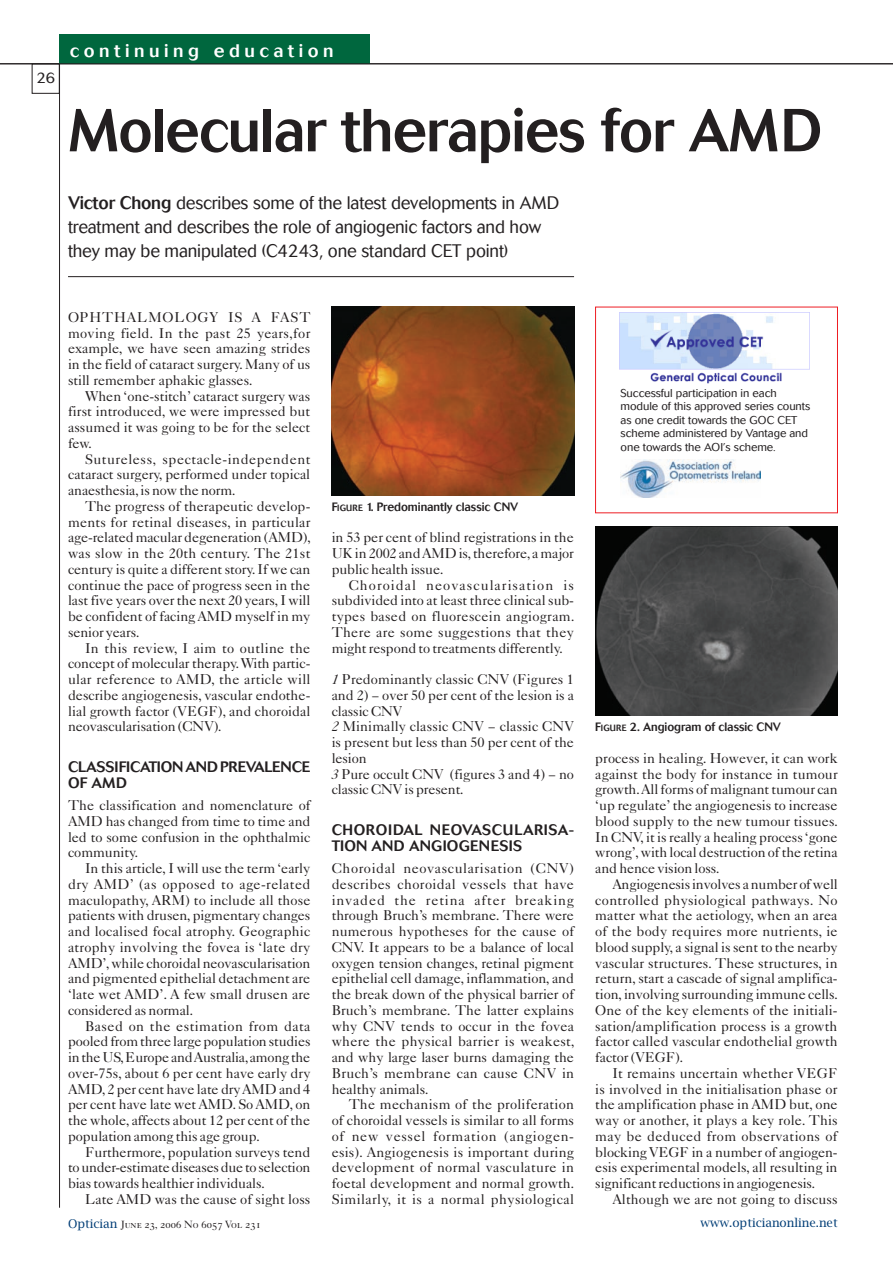
<style>
.page{position:relative;width:893px;height:1263px;background:#fff}
.page>*{position:absolute;margin:0;border:0;box-sizing:border-box;transform-origin:0 0}
.FEAThead{font:500 60px "Cosmos";letter-spacing:-.015em;color:#231f20;scale:.95 1}
.FEATintro___rule{font:300 18px/24px "Cosmos";letter-spacing:-.01em;color:#231f20;scale:.95 1}
.t1{font:500 18px "Cosmos";color:#fff}
.xhead1{font:500 15px/15.8px "Cosmos";letter-spacing:.015em;color:#231f20}
.xhead1-2{font:500 15px/15.8px "Cosmos";letter-spacing:-.005em;color:#231f20}
.t2{font:300 15px "Cosmos";color:#231f20}
._1__FEATtxt{font:14.25px/15.8px "Caslon 540 LT Std";color:#231f20;text-align:justify}
._1__FEATtxt_NI{font:14.25px/15.8px "Caslon 540 LT Std";letter-spacing:.015em;color:#231f20;text-align:justify}
._4__Caption{font:500 12px "Cosmos";letter-spacing:-.005em;color:#231f20;scale:.95 1}
.t3{font:12px "Lucida Bright";color:#003d76}
._5__FEAT_table_txt{font:300 11.25px/13.5px "Cosmos";letter-spacing:-.005em;color:#231f20}
.t4{font:10.5px "Caslon 540 LT Std";color:#231f20}
.s1{font-weight:500}
.s2{font-size:9px}
.s3{font-style:italic}
.s4{font-family:"Lucida Bright";font-size:12px;color:#003d76}
</style>
<div class="page">
<hr style="left:59px;top:64px;width:1px;height:1144px;background:#231f20">
<div style="left:32px;top:64px;width:28px;height:30px;border:1px solid #231f20"></div>
<div style="left:59px;top:34px;width:311px;height:30px;background:#00673e"></div>
<hr style="left:0;top:64px;width:893px;height:1px;background:#231f20">
<div style="left:595px;top:307px;width:243px;height:206px;border:1px solid #ee1d23"></div>
<img style="left:621px;top:460px;width:140px;height:38px">
<img style="left:619px;top:313px;width:191px;height:70px">
<img style="left:332px;top:306px;width:242px;height:189px">
<img style="left:595px;top:527px;width:243px;height:189px">
<hr style="left:68px;top:276px;width:506px;height:1px;background:#231f20">
<p class="t2" style="left:37px;top:69px;width:20px">26</p>
<p class="t1" style="left:70px;top:40px;width:265px">continuing education</p>
<p class="FEAThead" style="left:68px;top:96px;width:789px">Molecular therapies for AMD</p>
<p class="FEATintro___rule" style="left:68px;top:191px;width:519px"><span class="s1">Victor Chong</span> describes some of the latest developments in AMD treatment and describes the role of angiogenic factors and how they may be manipulated (C4243, one standard CET point)</p>
<p class="_1__FEATtxt_NI" style="left:68px;top:309px;width:244px">Ophthalmology is a fast moving field. In the past 25 years,for example, we have seen amazing strides in the field of cataract surgery. Many of us still remember aphakic glasses.</p>
<p class="_1__FEATtxt" style="left:68px;top:388px;width:244px;text-indent:17px">When ‘one-stitch’ cataract surgery was first introduced, we were impressed but assumed it was going to be for the select few.</p>
<p class="_1__FEATtxt" style="left:68px;top:451px;width:244px;text-indent:17px">Sutureless, spectacle-independent cataract surgery, performed under topical anaesthesia, is now the norm.</p>
<p class="_1__FEATtxt" style="left:68px;top:498px;width:244px;text-indent:17px">The progress of therapeutic develop&shy;ments for retinal diseases, in particular age-related macular degeneration (AM D), was slow in the 20th century. The 21st century is quite a different story. If we can continue the pace of progress seen in the last five years over the next 20 years, I will be confident of facing AM D myself in my senior years.</p>
<p class="_1__FEATtxt" style="left:68px;top:640px;width:244px;text-indent:17px">In this review, I aim to outline the concept of molecular therapy. With partic&shy;ular reference to AM D, the article will describe angiogenesis, vascular endothe&shy;lial growth factor (VEGF), and choroidal neovascularisation (CNV).</p>
<p class="xhead1-2" style="left:68px;top:759px;width:244px">Classification and Prevalence of AMD</p>
<p class="_1__FEATtxt_NI" style="left:68px;top:797px;width:245px">The classification and nomenclature of AM D has changed from time to time and led to some confusion in the ophthalmic community.</p>
<p class="_1__FEATtxt" style="left:68px;top:860px;width:244px;text-indent:17px">In this article, I will use the term ‘early dry AM D’ (as opposed to age-related maculopathy, ARM) to include all those patients with drusen, pigmentary changes and localised focal atrophy. Geographic atrophy involving the fovea is ‘late dry AM D’, while choroidal neovascularisation and pigmented epithelial detachment are ‘late wet AM D’. A few small drusen are considered as normal.</p>
<p class="_1__FEATtxt" style="left:68px;top:1018px;width:244px;text-indent:17px">Based on the estimation from data pooled from three large population studies in the US, Europe and Australia, among the over-75s, about 6 per cent have early dry AM D, 2 per cent have late dry AM D and 4 per cent have late wet AM D. So AM D, on the whole, affects about 12 per cent of the population among this age group.</p>
<p class="_1__FEATtxt" style="left:68px;top:1144px;width:244px;text-indent:17px">Furthermore, population surveys tend to under-estimate diseases due to selection bias towards healthier individuals.</p>
<p class="_1__FEATtxt" style="left:85px;top:1191px;width:227px">Late AM D was the cause of sight loss</p>
<p class="_4__Caption" style="left:332px;top:500px;width:189px">F<span class="s2">igure</span> 1. Predominantly classic CNV</p>
<p class="_1__FEATtxt" style="left:332px;top:529px;width:244px">in 53 per cent of blind registrations in the UK in 2002 and AM D is, therefore, a major public health issue.</p>
<p class="_1__FEATtxt" style="left:332px;top:577px;width:244px;text-indent:17px">Choroidal neovascularisation is subdivided into at least three clinical sub&shy;types based on fluorescein angiogram.<br>There are some suggestions that they might respond to treatments differently.</p>
<p class="_1__FEATtxt" style="left:332px;top:671px;width:244px"><span class="s3">1</span> Predominantly classic CNV (Figures 1 and 2) − over 50 per cent of the lesion is a classic CNV</p>
<p class="_1__FEATtxt" style="left:332px;top:718px;width:244px"><span class="s3">2</span> Minimally classic CNV − classic CNV is present but less than 50 per cent of the lesion</p>
<p class="_1__FEATtxt" style="left:332px;top:766px;width:244px"><span class="s3">3</span> Pure occult CNV (figures 3 and 4) − no classic CNV is present.</p>
<p class="xhead1" style="left:332px;top:822px;width:244px">Choroidal Neovascularisa&shy;tion and Angiogenesis</p>
<p class="_1__FEATtxt_NI" style="left:332px;top:860px;width:245px">Choroidal neovascularisation (CNV) describes choroidal vessels that have invaded the retina after breaking through Bruch’s membrane. There were numerous hypotheses for the cause of CNV. It appears to be a balance of local oxygen tension changes, retinal pigment epithelial cell damage, inflammation, and the break down of the physical barrier of Bruch’s membrane. The latter explains why CNV tends to occur in the fovea where the physical barrier is weakest, and why large laser burns damaging the Bruch’s membrane can cause CNV in healthy animals.</p>
<p class="_1__FEATtxt" style="left:332px;top:1096px;width:244px;text-indent:17px">The mechanism of the proliferation of choroidal vessels is similar to all forms of new vessel formation (angiogen&shy;esis). Angiogenesis is important during development of normal vasculature in foetal development and normal growth.<br>Similarly, it is a normal physiological</p>
<p class="_5__FEAT_table_txt" style="left:621px;top:386px;width:191px">Successful participation in each module of this approved series counts as one credit towards the GOC CET scheme administered by Vantage and one towards the AOI’s scheme.</p>
<p class="_4__Caption" style="left:595px;top:720px;width:188px">F<span class="s2">igure</span> 2. Angiogram of classic CNV</p>
<p class="_1__FEATtxt" style="left:595px;top:750px;width:244px">process in healing. However, it can work against the body for instance in tumour growth. All forms of malignant tumour can ‘up regulate’ the angiogenesis to increase blood supply to the new tumour tissues.<br>In CNV, it is really a healing process ‘gone wrong’, with local destruction of the retina and hence vision loss.</p>
<p class="_1__FEATtxt" style="left:595px;top:876px;width:244px;text-indent:17px">Angiogenesis involves a number of well controlled physiological pathways. No matter what the aetiology, when an area of the body requires more nutrients, ie blood supply, a signal is sent to the nearby vascular structures. These structures, in return, start a cascade of signal amplifica&shy;tion, involving surrounding immune cells.<br>One of the key elements of the initiali&shy;sation/amplification process is a growth factor called vascular endothelial growth factor (VEGF ).</p>
<p class="_1__FEATtxt" style="left:595px;top:1065px;width:245px;text-align:left;text-indent:17px">It remains uncertain whether VEGF is involved in the initialisation phase or the amplification phase in AM D but, one way or another, it plays a key role. This may be deduced from observations of blocking VEGF in a number of angiogen&shy;esis experimental models, all resulting in significant reductions in angiogenesis.</p>
<p class="_1__FEATtxt" style="left:612px;top:1191px;width:227px">Although we are not going to discuss</p>
<p class="t4" style="left:68px;top:1218px;width:195px"><span class="s4">Optician</span> June 23, 2006 No 6057 Vol 231</p>
<p class="t3" style="left:701px;top:1215px;width:139px">www.opticianonline.net</p>
</div>
